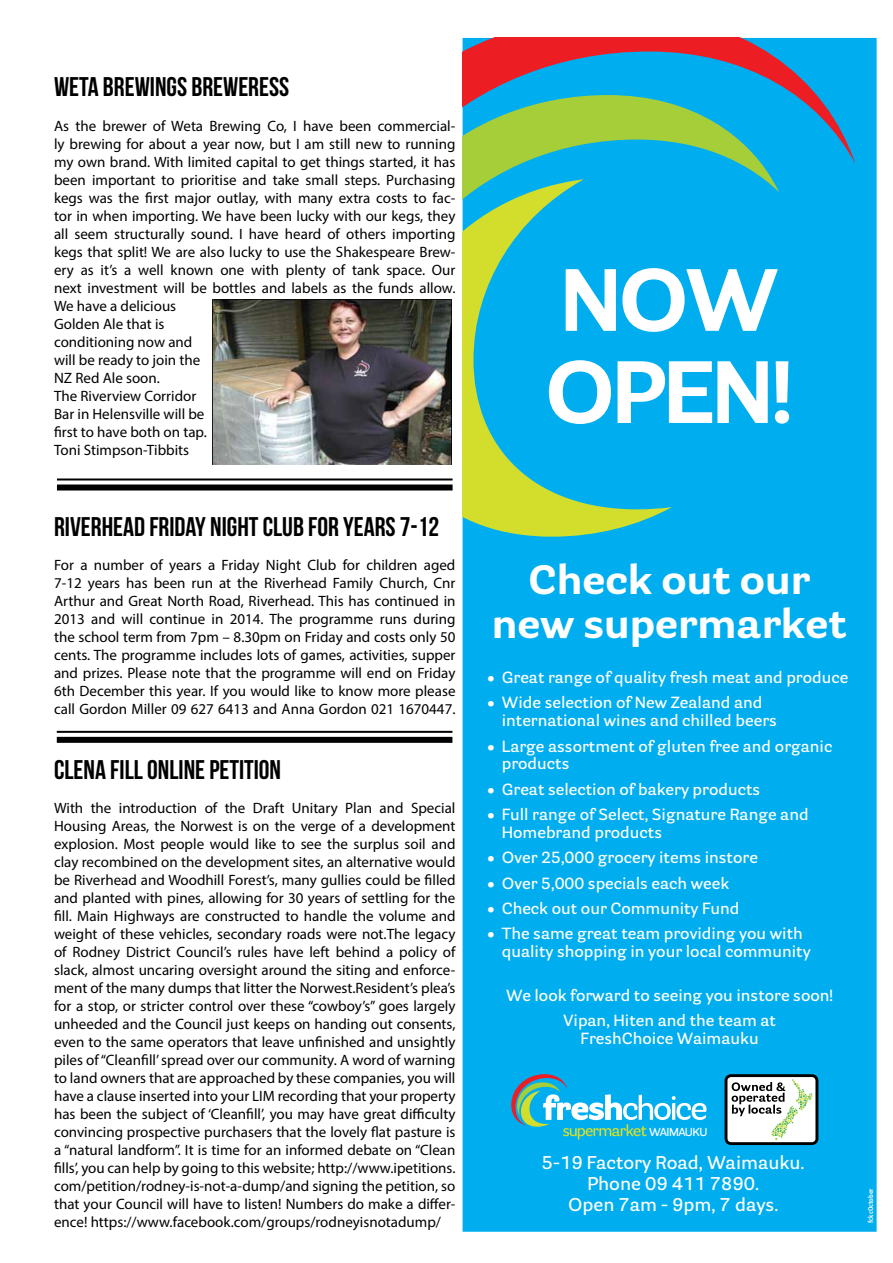
<style>
.page{position:relative;width:893px;height:1263px;background:#fff}
.page>*{position:absolute;margin:0;border:0;box-sizing:border-box;transform-origin:0 0}
.t1{font:700 87.75px/92.1px "Parry Grotesque";letter-spacing:-.04em;color:#fff}
.t2{font:700 40.65px/43.8px "Parry Grotesque";color:#fff;text-align:center}
.t3{font:27px "Bebas Neue";color:#000}
.t4{font:600 18px/21.1px "Parry Grotesque";color:#fff;text-align:center}
.t5{font:600 15.75px/17.9px "Parry Grotesque";color:#fff}
.t6{font:15px/18px "Myriad Pro";color:#000;text-align:justify}
.t7{font:600 11.25px "Parry Grotesque";letter-spacing:-.04em;color:#fff}
.t8{font:700 condensed 7.05px "Frutiger LT Std";color:#fff}
</style>
<div class="page">
<div style="left:463px;top:38px;width:414px;height:1194px;background:#00aeef"></div>
<svg style="left:463px;top:529px;width:209px;height:8px;background:#4ec0a5"></svg>
<svg style="left:463px;top:38px;width:392px;height:491px;background:#28acc7"></svg>
<div style="left:502px;top:1065px;width:214px;height:71px;background:#00aeef"></div>
<svg style="left:511px;top:1074px;width:195px;height:65px;background:#35b7de"></svg>
<svg style="left:725px;top:1074px;width:93px;height:71px"></svg>
<div style="left:727px;top:1077px;width:88px;height:65px;background:#fff;border-radius:4px"></div>
<svg style="left:732px;top:1079px;width:80px;height:61px"></svg>
<hr style="left:57px;top:478px;width:396px;height:2px;background:#000">
<div style="left:57px;top:484px;width:396px;height:6px;background:#000"></div>
<hr style="left:57px;top:731px;width:395px;height:2px;background:#000">
<div style="left:57px;top:737px;width:395px;height:6px;background:#000"></div>
<img style="left:213px;top:300px;width:239px;height:164px">
<h3 class="t3" style="left:54px;top:72px;width:237px">WETA BREWINGS BREWERESS</h3>
<p class="t6" style="left:54px;top:116px;width:403px;text-align:left">As the brewer of Weta Brewing Co, I have been commercial&shy;ly brewing for about a year now, but I am still new to running my own brand. With limited capital to get things started, it has been important to prioritise and take small steps. Purchasing kegs was the first major outlay, with many extra costs to fac&shy;tor in when importing. We have been lucky with our kegs, they all seem structurally sound. I have heard of others importing kegs that split! We are also lucky to use the Shakespeare Brew&shy;ery as it’s a well known one with plenty of tank space. Our next investment will be bottles and labels as the funds allow.<br>We have a delicious<br>Golden Ale that is<br>conditioning now and<br>will be ready to join the<br>NZ Red Ale soon.<br>The Riverview Corridor<br>Bar in Helensville will be<br>first to have both on tap.<br>Toni Stimpson-Tibbits</p>
<h3 class="t3" style="left:54px;top:512px;width:387px">RIVERHEAD FRIDAY NIGHT CLUB FOR YEARS 7-12</h3>
<p class="t6" style="left:54px;top:556px;width:403px">For a number of years a Friday Night Club for children aged 7-12 years has been run at the Riverhead Family Church, Cnr Arthur and Great North Road, Riverhead. This has continued in 2013 and will continue in 2014. The programme runs during the school term from 7pm – 8.30pm on Friday and costs only 50 cents. The programme includes lots of games, activities, supper and prizes. Please note that the programme will end on Friday 6th December this year. If you would like to know more please call Gordon Miller 09 627 6413 and Anna Gordon 021 1670447.</p>
<h3 class="t3" style="left:54px;top:755px;width:229px">CLENA FILL ONLINE PETITION</h3>
<p class="t6" style="left:54px;top:799px;width:403px">With the introduction of the Draft Unitary Plan and Special Housing Areas, the Norwest is on the verge of a development explosion. Most people would like to see the surplus soil and clay recombined on the development sites, an alternative would be Riverhead and Woodhill Forest’s, many gullies could be filled and planted with pines, allowing for 30 years of settling for the fill. Main Highways are constructed to handle the volume and weight of these vehicles, secondary roads were not.The legacy of Rodney District Council’s rules have left behind a policy of slack, almost uncaring oversight around the siting and enforce&shy;ment of the many dumps that litter the Norwest.Resident’s plea’s for a stop, or stricter control over these “cowboy’s” goes largely unheeded and the Council just keeps on handing out consents, even to the same operators that leave unfinished and unsightly piles of “Cleanfill’ spread over our community. A word of warning to land owners that are approached by these companies, you will have a clause inserted into your LIM recording that your property has been the subject of ‘Cleanfill’, you may have great difficulty convincing prospective purchasers that the lovely flat pasture is a “natural landform”. It is time for an informed debate on “Clean fills’, you can help by going to this website; http://www.ipetitions. com/petition/rodney-is-not-a-dump/and signing the petition, so that your Council will have to listen! Numbers do make a differ&shy;ence! https://www.facebook.com/groups/rodneyisnotadump/</p>
<h1 class="t1" style="left:545px;top:251px;width:250px">NOW<br>OPEN!</h1>
<h2 class="t2" style="left:492px;top:557px;width:357px">Check out our new supermarket</h2>
<p class="t5" style="left:487px;top:668px;width:363px">• Great range of quality fresh meat and produce</p>
<p class="t5" style="left:502px;top:693px;width:277px;text-indent:-15px">• Wide selection of New Zealand and international wines and chilled beers</p>
<p class="t5" style="left:502px;top:736px;width:332px;text-indent:-15px">• Large assortment of gluten free and organic products</p>
<p class="t5" style="left:487px;top:780px;width:275px">• Great selection of bakery products</p>
<p class="t5" style="left:502px;top:805px;width:308px;text-indent:-15px">• Full range of Select, Signature Range and<br>Homebrand products</p>
<p class="t5" style="left:487px;top:848px;width:272px">• Over 25,000 grocery items instore</p>
<p class="t5" style="left:487px;top:873px;width:244px">• Over 5,000 specials each week</p>
<p class="t5" style="left:487px;top:899px;width:254px">• Check out our Community Fund</p>
<p class="t5" style="left:502px;top:924px;width:310px;text-indent:-15px">• The same great team providing you with quality shopping in your local community</p>
<p class="t5" style="left:506px;top:982px;width:328px;line-height:25.3px;text-align:center">We look forward to seeing you instore soon!<br>Vipan, Hiten and the team at</p>
<p class="t5" style="left:580px;top:1029px;width:180px">FreshChoice Waimauku</p>
<p class="t7" style="left:649px;top:1125px;width:60px">WAIMAUKU</p>
<p class="t4" style="left:542px;top:1152px;width:264px">5-19 Factory Road, Waimauku.<br>Phone 09 411 7890.<br>Open 7am - 9pm, 7 days.</p>
<p class="t8" style="left:866px;top:1223px;width:36px;rotate:-90deg">fckcOctober</p>
</div>
